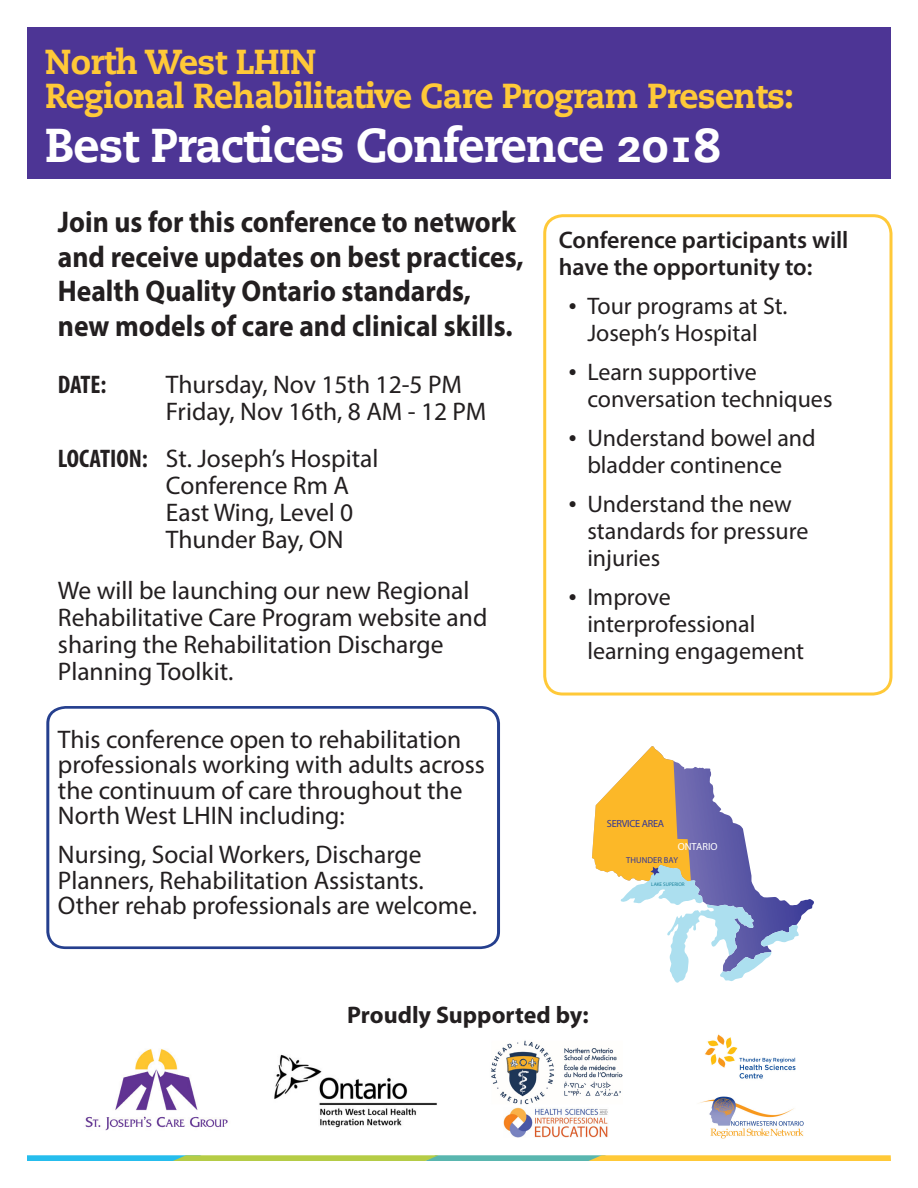
<style>
.page{position:relative;width:918px;height:1188px;background:#fff}
.page>*{position:absolute;margin:0;border:0;box-sizing:border-box;transform-origin:0 0}
.t1{font:47.25px "Caecilia Heavy Os F";letter-spacing:-.02em;color:#fff;scale:.96 1}
.t2{font:34.5px "Caecilia Heavy Os F";letter-spacing:-.02em;color:#ffc938;scale:.96 1}
.t3{font:700 30px/34.5px "Myriad Pro";color:#231f20;scale:.92 1}
.t4{font:25.5px/27px "Myriad Pro";color:#231f20}
.t5{font:700 condensed 25.5px "Myriad Pro";color:#231f20}
.t6{font:24px/27px "Myriad Pro";color:#231f20}
.t7{font:600 24px/27px "Myriad Pro";color:#231f20}
.t8{font:700 24px "Myriad Pro";color:#231f20}
.t9{font:600 10.35px "Proxima Nova Cond";letter-spacing:-.025em;color:#343896}
.t10{font:600 10.35px "Proxima Nova Cond";color:#fff}
.t11{font:600 8.7px "Proxima Nova Cond";color:#343896}
.t12{font:5.25px "Proxima Nova Cond";color:#17819a}
.s1{font-weight:700;font-stretch:condensed}
.s2{font-weight:600}
.s3{font-family:"Segoe UI"}
</style>
<div class="page">
<img style="left:700px;top:1034px;width:104px;height:105px">
<img style="left:85px;top:1049px;width:143px;height:82px">
<img style="left:274px;top:1054px;width:163px;height:74px">
<svg style="left:27px;top:1155px;width:864px;height:6px"></svg>
<div style="left:27px;top:27px;width:864px;height:151px;background:#4d3595"></div>
<svg style="left:592px;top:746px;width:208px;height:237px"></svg>
<div style="left:543px;top:214px;width:349px;height:482px;border:3px solid #ffc938;border-radius:18px"></div>
<svg style="left:46px;top:706px;width:454px;height:244px"></svg>
<img style="left:503px;top:1108px;width:105px;height:29px">
<img style="left:491px;top:1040px;width:132px;height:65px">
<p class="t2" style="left:45px;top:41px;width:284px">North West LHIN</p>
<p class="t2" style="left:45px;top:75px;width:782px">Regional Rehabilitative Care Program Presents:</p>
<p class="t1" style="left:45px;top:117px;width:705px">Best Practices Conference 2018</p>
<p class="t3" style="left:58px;top:204px;width:508px">Join us for this conference to network and receive updates on best practices, Health Quality Ontario standards, new models of care and clinical skills.</p>
<p class="t5" style="left:58px;top:368px;width:50px">DATE:</p>
<p class="t4" style="left:166px;top:370px;width:322px">Thursday, Nov 15th 12-5 PM<br>Friday, Nov 16th, 8 AM - 12 PM</p>
<p class="t4" style="left:166px;top:445px;width:214px;text-indent:-108px"><span class="s1">LOCATION</span><span class="s2">:</span> St. Joseph’s Hospital<br>Conference Rm A<br>East Wing, Level 0<br>Thunder Bay, ON</p>
<p class="t4" style="left:58px;top:577px;width:431px">We will be launching our new Regional Rehabilitative Care Program website and sharing the Rehabilitation Discharge Planning Toolkit.</p>
<p class="t4" style="left:58px;top:726px;width:429px;line-height:25.5px">This conference open to rehabilitation professionals working with adults across the continuum of care throughout the North West LHIN including:</p>
<p class="t4" style="left:58px;top:841px;width:421px;line-height:25.5px">Nursing, Social Workers, Discharge<br>Planners, Rehabilitation Assistants.<br>Other rehab professionals are welcome.</p>
<p class="t7" style="left:559px;top:226px;width:291px">Conference participants will have the opportunity to:</p>
<p class="t6" style="left:568px;top:292px;width:221px;text-align:center"><span class="s3">•</span> Tour programs at St.<br>Joseph’s Hospital</p>
<p class="t6" style="left:587px;top:358px;width:247px;text-indent:-19px"><span class="s3">•</span> Learn supportive conversation techniques</p>
<p class="t6" style="left:568px;top:424px;width:249px;text-align:center"><span class="s3">•</span> Understand bowel and bladder continence</p>
<p class="t6" style="left:587px;top:490px;width:223px;text-indent:-19px"><span class="s3">•</span> Understand the new standards for pressure injuries</p>
<p class="t6" style="left:587px;top:583px;width:218px;text-indent:-19px"><span class="s3">•</span> Improve interprofessional learning engagement</p>
<p class="t9" style="left:607px;top:817px;width:59px">SERVICE AREA</p>
<p class="t11" style="left:626px;top:855px;width:53px">THUNDER BAY</p>
<p class="t12" style="left:651px;top:881px;width:35px">LAKE SUPERIOR</p>
<p class="t10" style="left:678px;top:840px;width:41px">ONTARIO</p>
<p class="t8" style="left:347px;top:1000px;width:243px">Proudly Supported by:</p>
</div>
